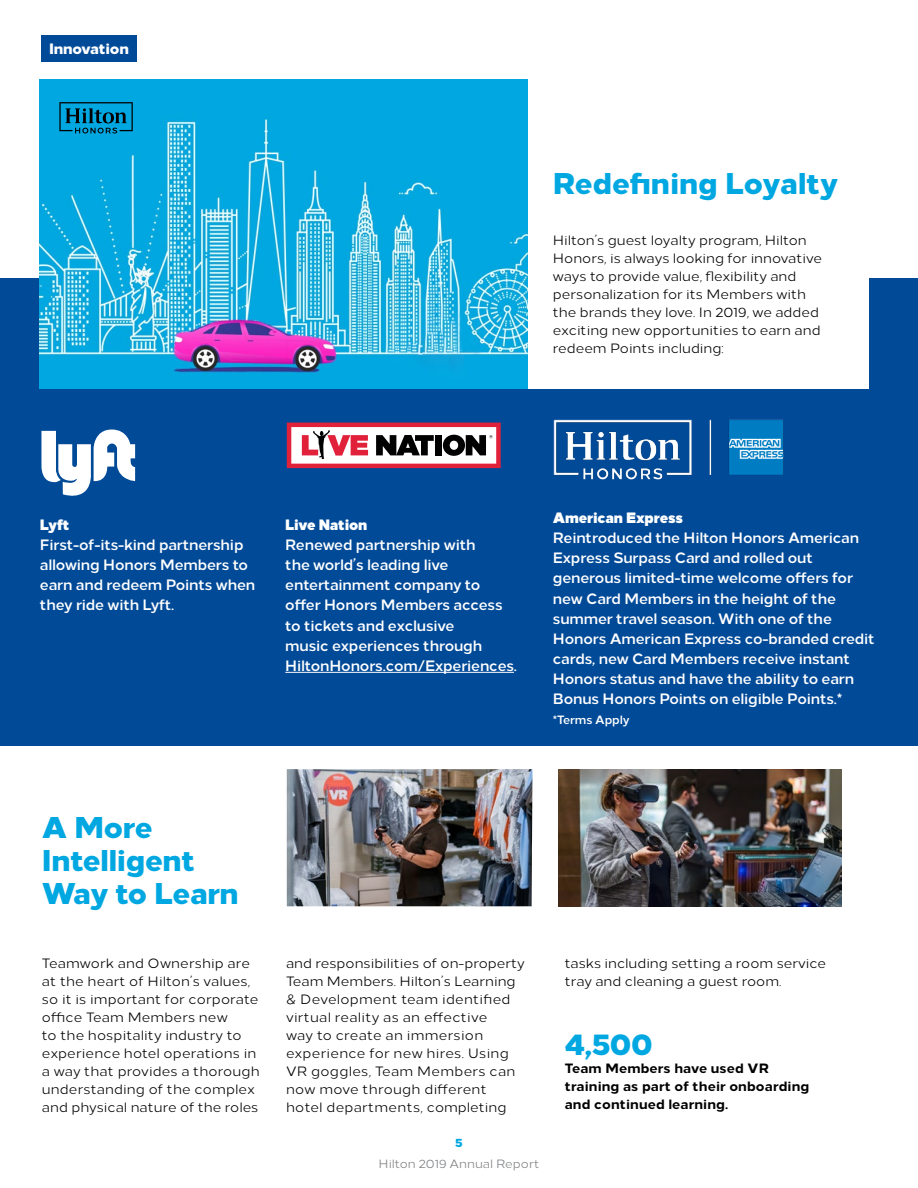
<style>
.page{position:relative;width:918px;height:1188px;background:#fff}
.page>*{position:absolute;margin:0;border:0;box-sizing:border-box;transform-origin:0 0}
.Headline_-_Print{font:800 30px/33px "Loew Two Zero";letter-spacing:-.01em;color:#00a7e1}
.Body_Copy{font:700 15px/20.1px "Loew Two Zero";letter-spacing:-.01em;color:#fff}
.Body_Copy-2{font:900 15px "Loew Two Zero";letter-spacing:-.01em;color:#fff}
.t1{font:800 15px "Loew Two Zero";letter-spacing:-.01em;color:#fff}
.Headline_-_Print-2{font:13.5px/18px "Loew Two Zero";color:#000}
.Headline_-_Print-3{font:13.5px/18px "Loew Two Zero";letter-spacing:.02em;color:#000}
.Headline_-_Print-4{font:800 13.5px/18px "Loew Two Zero";letter-spacing:.01em;color:#000}
.t2{font:12px "Loew Two Zero";color:#808285}
.Body_Copy-3{font:700 12px "Loew Two Zero";letter-spacing:-.01em;color:#fff}
.t3{font:800 12px "Loew Two Zero";color:#00a7e1}
</style>
<div class="page">
<div style="left:41px;top:35px;width:96px;height:27px;background:#004a98"></div>
<div style="left:0;top:279px;width:918px;height:467px;background:#004a98"></div>
<img style="left:287px;top:769px;width:245px;height:137px">
<img style="left:559px;top:769px;width:282px;height:137px">
<img style="left:40px;top:80px;width:488px;height:309px">
<hr style="left:285px;top:672px;width:229px;height:1px;background:#fff">
<svg style="left:59px;top:102px;width:74px;height:31px;background:#0078a2"></svg>
<div style="left:528px;top:80px;width:340px;height:309px;background:#fff"></div>
<img style="left:553px;top:419px;width:230px;height:61px">
<svg style="left:287px;top:423px;width:214px;height:45px;background:#c68d94"></svg>
<svg style="left:41px;top:430px;width:94px;height:66px"></svg>
<p class="t1" style="left:49px;top:36px;width:81px">Innovation</p>
<p class="Headline_-_Print" style="left:553px;top:165px;width:287px">Redefining Loyalty</p>
<p class="Headline_-_Print-2" style="left:553px;top:230px;width:271px">Hilton’s guest loyalty program, Hilton Honors, is always looking for innovative ways to provide value, flexibility and personalization for its Members with the brands they love. In 2019, we added exciting new opportunities to earn and redeem Points including:</p>
<p class="Body_Copy-2" style="left:40px;top:511px;width:31px">Lyft</p>
<p class="Body_Copy" style="left:40px;top:533px;width:217px">First-of-its-kind partnership allowing Honors Members to earn and redeem Points when they ride with Lyft.</p>
<p class="Body_Copy-2" style="left:285px;top:511px;width:84px">Live Nation</p>
<p class="Body_Copy" style="left:285px;top:533px;width:233px">Renewed partnership with<br>the world’s leading live entertainment company to offer Honors Members access to tickets and exclusive<br>music experiences through<br>HiltonHonors.com/Experiences.</p>
<p class="Headline_-_Print" style="left:42px;top:808px;width:198px">A More<br>Intelligent<br>Way to Learn</p>
<p class="Body_Copy-2" style="left:553px;top:505px;width:132px">American Express</p>
<p class="Body_Copy" style="left:553px;top:526px;width:323px">Reintroduced the Hilton Honors American Express Surpass Card and rolled out generous limited-time welcome offers for new Card Members in the height of the summer travel season. With one of the Honors American Express co-branded credit cards, new Card Members receive instant Honors status and have the ability to earn Bonus Honors Points on eligible Points.*</p>
<p class="Body_Copy-3" style="left:553px;top:710px;width:78px">*Terms Apply</p>
<p class="Headline_-_Print-2" style="left:42px;top:953px;width:219px">Teamwork and Ownership are at the heart of Hilton’s values, so it is important for corporate office Team Members new<br>to the hospitality industry to experience hotel operations in a way that provides a thorough understanding of the complex and physical nature of the roles</p>
<p class="Headline_-_Print-3" style="left:286px;top:953px;width:240px">and responsibilities of on-property<br>Team Members. Hilton’s Learning &amp; Development team identified virtual reality as an effective<br>way to create an immersion experience for new hires. Using<br>VR goggles, Team Members can now move through different hotel departments, completing</p>
<p class="Headline_-_Print-2" style="left:565px;top:953px;width:263px">tasks including setting a room service tray and cleaning a guest room.</p>
<p class="Headline_-_Print" style="left:565px;top:1025px;width:90px">4,500</p>
<p class="Headline_-_Print-4" style="left:565px;top:1058px;width:246px">Team Members have used VR training as part of their onboarding and continued learning.</p>
<p class="t3" style="left:455px;top:1132px;width:9px">5</p>
<p class="t2" style="left:379px;top:1154px;width:162px">Hilton 2019 Annual Report</p>
</div>
